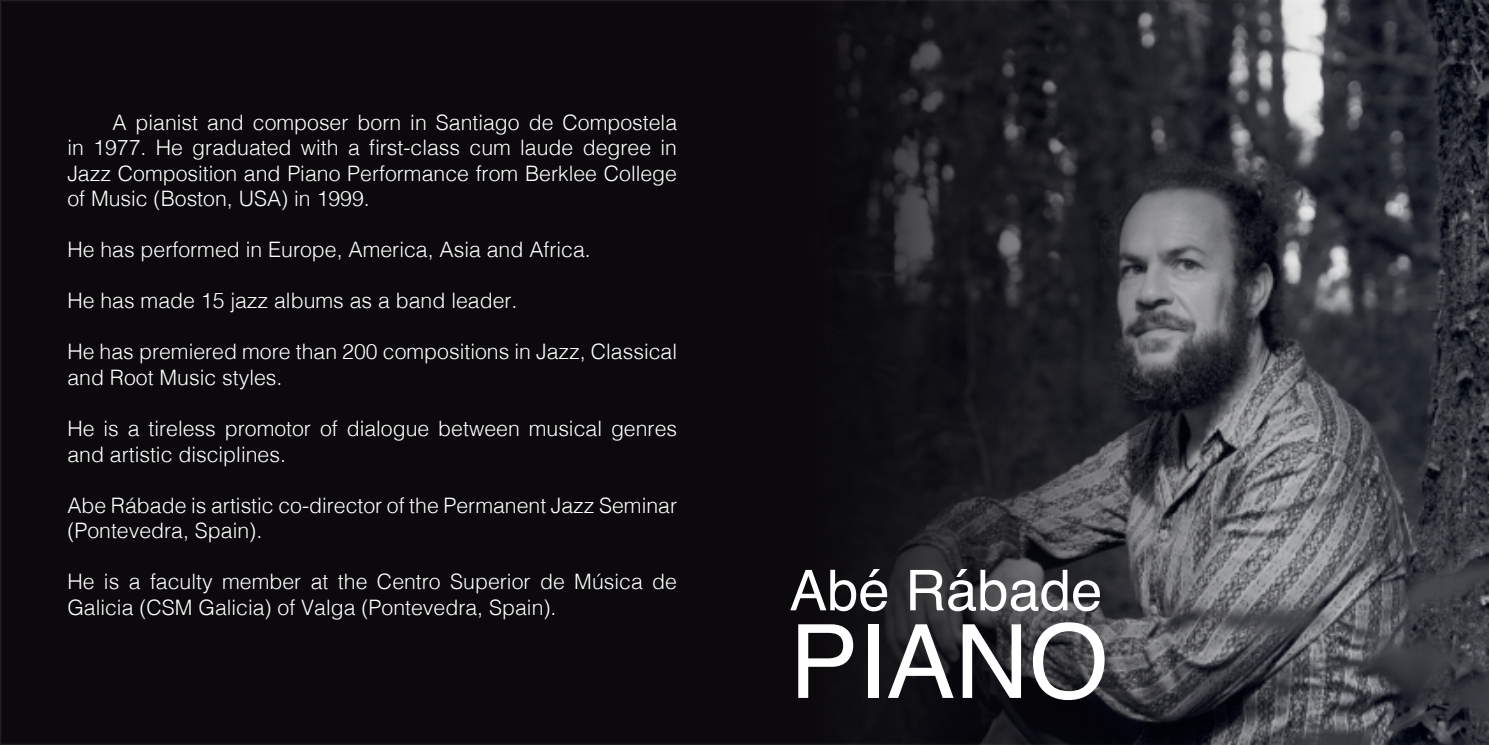
<style>
.page{position:relative;width:1489px;height:745px;background:#fff}
.page>*{position:absolute;margin:0;border:0;box-sizing:border-box;transform-origin:0 0}
.t1{font:102.5px "Helvetica";color:#fff}
.t2{font:56.25px "Helvetica";color:#fff}
.t3{font:300 21.25px/25.5px "Helvetica";color:#fff}
</style>
<div class="page">
<div style="left:1px;top:1px;width:1487px;height:742px;background:#0b090c"></div>
<img style="left:634px;top:0;width:854px;height:744px">
<p class="t3" style="left:67px;top:108px;width:611px;text-align:justify;text-indent:45px">A pianist and composer born in Santiago de Compostela in 1977. He graduated with a first-class cum laude degree in Jazz Composition and Piano Performance from Berklee College of Music (Boston, USA) in 1999.</p>
<p class="t3" style="left:67px;top:235px;width:525px">He has performed in Europe, America, Asia and Africa.</p>
<p class="t3" style="left:67px;top:286px;width:451px">He has made 15 jazz albums as a band leader.</p>
<p class="t3" style="left:67px;top:337px;width:611px">He has premiered more than 200 compositions in Jazz, Classical and Root Music styles.</p>
<p class="t3" style="left:67px;top:414px;width:611px">He is a tireless promotor of dialogue between musical genres and artistic disciplines.</p>
<p class="t3" style="left:67px;top:490px;width:611px">Abe Rábade is artistic co-director of the Permanent Jazz Seminar (Pontevedra, Spain).</p>
<p class="t3" style="left:67px;top:567px;width:611px">He is a faculty member at the Centro Superior de Música de<br>Galicia (CSM Galicia) of Valga (Pontevedra, Spain).</p>
<h2 class="t2" style="left:789px;top:546px;width:314px">Abé Rábade</h2>
<h1 class="t1" style="left:789px;top:582px;width:320px">PIANO</h1>
</div>
